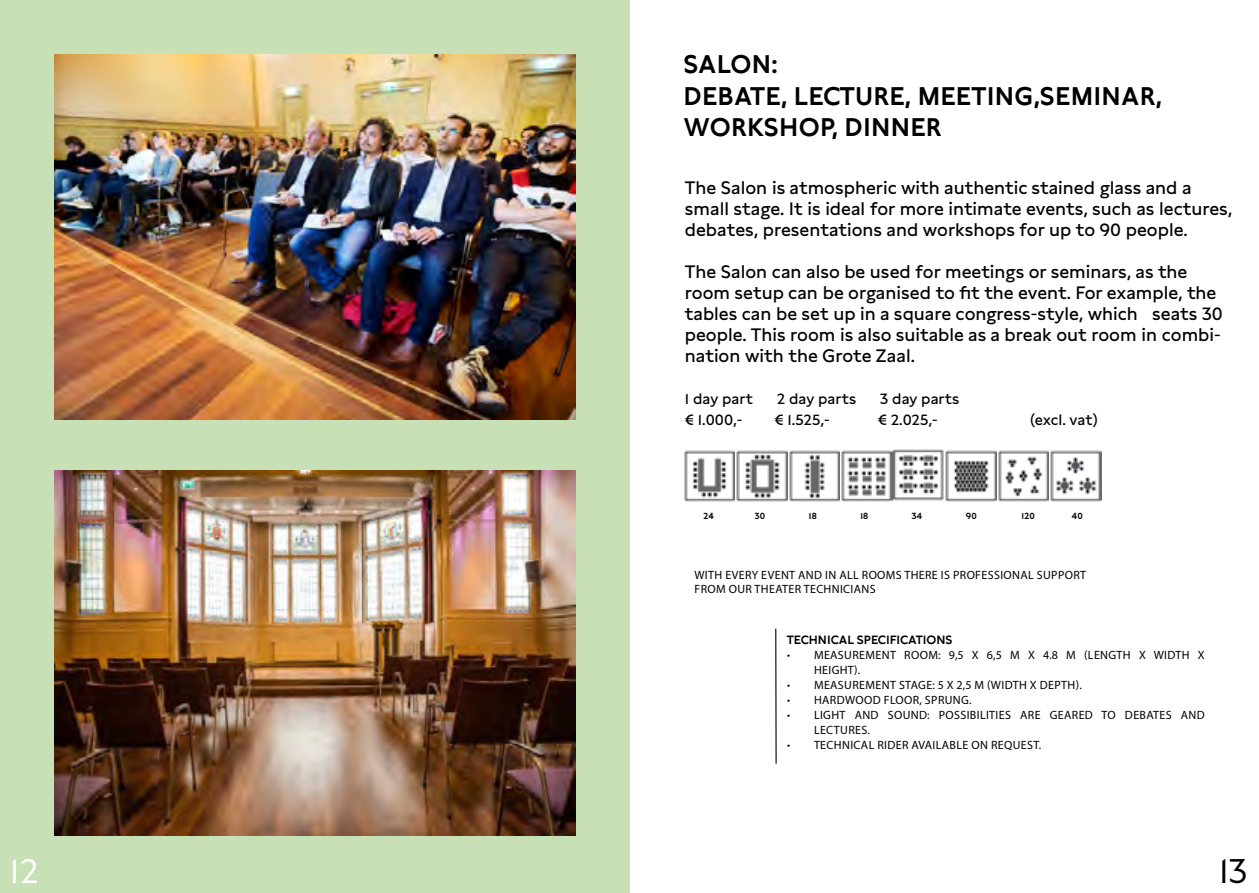
<style>
.page{position:relative;width:1259px;height:893px;background:#fff}
.page>*{position:absolute;margin:0;border:0;box-sizing:border-box;transform-origin:0 0}
.t1{font:34.5px "Lynstone";color:#000}
.t2{font:34.5px "Lynstone";color:#fff}
.t3{font:600 25.5px/31.5px "Lynstone";letter-spacing:.01em;color:#000}
.t4{font:18px/21px "Lynstone";color:#000}
.t5{font:15px "Lynstone";color:#000}
.t6{font:12px/15px "Myriad Pro";letter-spacing:.03em;color:#000}
.t7{font:600 12px "Lynstone";color:#000}
.t8{font:600 9px "Lynstone";letter-spacing:.01em;color:#000}
.s1{font-family:"Lynstone"}
</style>
<div class="page">
<div style="left:0;top:0;width:629px;height:893px;background:#c7e0b6"></div>
<img style="left:684px;top:450px;width:417px;height:52px">
<hr style="left:775px;top:629px;width:1px;height:135px;background:#000">
<img style="left:54px;top:54px;width:521px;height:366px">
<img style="left:54px;top:470px;width:521px;height:366px">
<h1 class="t2" style="left:10px;top:850px;width:31px">12</h1>
<h2 class="t3" style="left:683px;top:49px;width:479px">SALON:<br>DEBATE, LECTURE, MEETING,SEMINAR,<br>WORKSHOP, DINNER</h2>
<p class="t4" style="left:685px;top:177px;width:549px">The Salon is atmospheric with authentic stained glass and a small stage. It is ideal for more intimate events, such as lectures, debates, presentations and workshops for up to 90 people.</p>
<p class="t4" style="left:685px;top:261px;width:539px">The Salon can also be used for meetings or seminars, as the room setup can be organised to fit the event. For example, the tables can be set up in a square congress-style, which seats 30 people. This room is also suitable as a break out room in combi&shy;nation with the Grote Zaal.</p>
<p class="t5" style="left:685px;top:389px;width:70px">1 day part</p>
<p class="t5" style="left:777px;top:389px;width:81px">2 day parts</p>
<p class="t5" style="left:880px;top:389px;width:81px">3 day parts</p>
<p class="t5" style="left:685px;top:410px;width:59px">€ 1.000,-</p>
<p class="t5" style="left:774px;top:410px;width:57px">€ 1.525,-</p>
<p class="t5" style="left:878px;top:410px;width:61px">€ 2.025,-</p>
<p class="t5" style="left:1030px;top:410px;width:68px">(excl. vat)</p>
<p class="t8" style="left:703px;top:510px;width:12px">24</p>
<p class="t8" style="left:755px;top:510px;width:12px">30</p>
<p class="t8" style="left:809px;top:510px;width:9px">18</p>
<p class="t8" style="left:860px;top:510px;width:9px">18</p>
<p class="t8" style="left:912px;top:510px;width:12px">34</p>
<p class="t8" style="left:965px;top:510px;width:12px">90</p>
<p class="t8" style="left:1021px;top:510px;width:15px">120</p>
<p class="t8" style="left:1072px;top:510px;width:13px">40</p>
<p class="t6" style="left:694px;top:567px;width:393px;line-height:14.4px">WITH EVERY EVENT AND IN ALL ROOMS THERE IS PROFESSIONAL SUPPORT<br>FROM OUR THEATER TECHNICIANS</p>
<p class="t7" style="left:787px;top:633px;width:167px">TECHNICAL SPECIFICATIONS</p>
<p class="t6" style="left:814px;top:647px;width:392px;text-indent:-27px"><span class="s1">•</span> MEASUREMENT ROOM: 9,5 X 6,5 M X 4.8 M (LENGTH X WIDTH X<br>HEIGHT).</p>
<p class="t6" style="left:787px;top:677px;width:296px"><span class="s1">•</span> MEASUREMENT STAGE: 5 X 2,5 M (WIDTH X DEPTH).</p>
<p class="t6" style="left:787px;top:692px;width:186px"><span class="s1">•</span> HARDWOOD FLOOR, SPRUNG.</p>
<p class="t6" style="left:814px;top:707px;width:392px;text-indent:-27px"><span class="s1">•</span> LIGHT AND SOUND: POSSIBILITIES ARE GEARED TO DEBATES AND<br>LECTURES.</p>
<p class="t6" style="left:787px;top:737px;width:256px"><span class="s1">•</span> TECHNICAL RIDER AVAILABLE ON REQUEST.</p>
<h1 class="t1" style="left:1219px;top:850px;width:30px">13</h1>
</div>
